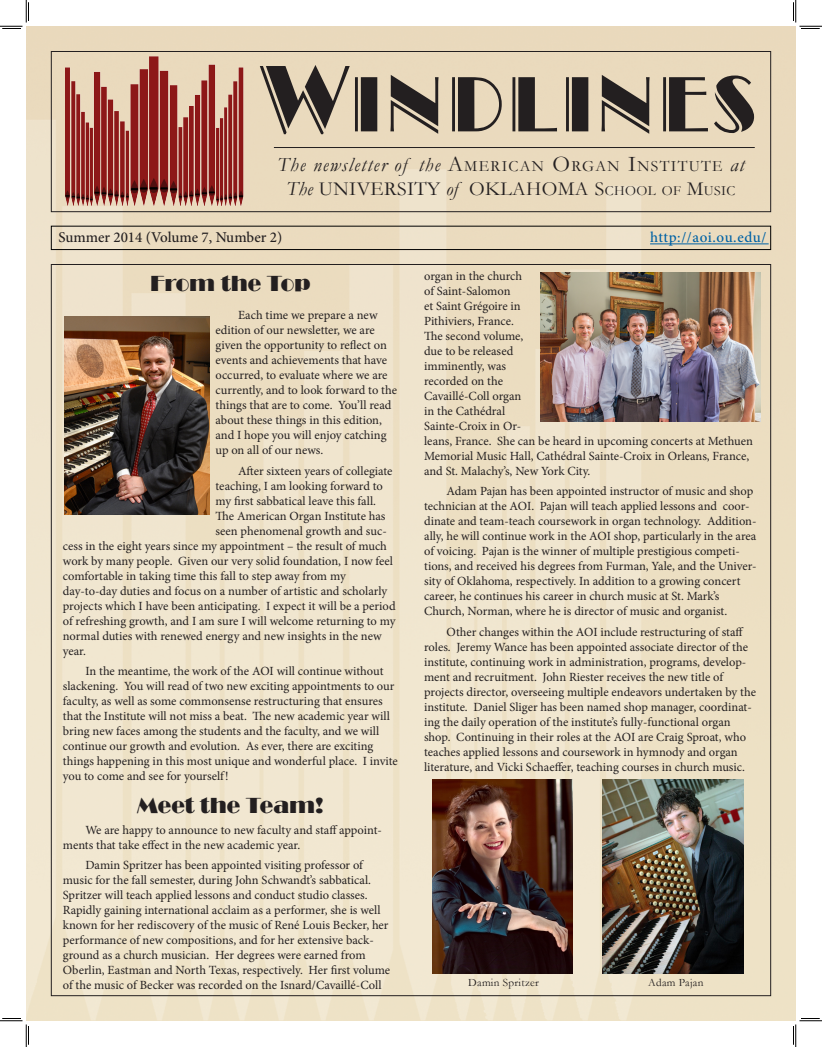
<style>
.page{position:relative;width:822px;height:1047px;background:#fff}
.page>*{position:absolute;margin:0;border:0;box-sizing:border-box;transform-origin:0 0}
.t1{font:98px "Broadway Engraved Caps";letter-spacing:.05em;color:#231f20;scale:.89 1}
.t2{font:22.5px "Broadway";color:#231f20}
.t3{font:italic 20px "Garamond";letter-spacing:.06em;color:#231f20}
.t4{font:20px "Garamond";letter-spacing:.02em;color:#231f20}
.t5{font:500 15px "Minion Pro";color:#231f20}
.t6{font:500 15px "Minion Pro";letter-spacing:.03em;color:#0062a5}
.t7{font:12.5px/15px "Minion Pro";letter-spacing:-.005em;color:#231f20}
._10_pt__text{font:11.25px "Garamond";letter-spacing:.025em;color:#231f20}
.s1{font-style:normal;font-size:22.5px}
.s2{font-style:normal;font-size:15.75px}
.s3{font-style:italic}
.s4{font-style:inherit}
.s5{font-size:14px}
</style>
<div class="page">
<img style="left:26px;top:26px;width:770px;height:995px">
<hr style="left:650px;top:244px;width:119px;height:1px;background:#0062a5">
<div style="left:51px;top:226px;width:720px;height:24px;border:1px solid #000"></div>
<img style="left:65px;top:57px;width:179px;height:148px">
<div style="left:51px;top:51px;width:720px;height:161px;border:1px solid #231f20"></div>
<hr style="left:274px;top:147px;width:481px;height:1px;background:#231f20">
<img style="left:433px;top:779px;width:140px;height:194px">
<img style="left:603px;top:779px;width:141px;height:194px">
<img style="left:65px;top:316px;width:145px;height:199px">
<img style="left:540px;top:273px;width:220px;height:148px">
<svg style="left:0;top:0;width:29px;height:29px"></svg>
<svg style="left:0;top:1018px;width:29px;height:29px"></svg>
<svg style="left:793px;top:0;width:29px;height:29px"></svg>
<svg style="left:793px;top:1018px;width:29px;height:29px"></svg>
<p class="t1" style="left:261px;top:42px;width:558px">Windlines</p>
<p class="t3" style="left:277px;top:153px;width:469px">The newsletter of the <span class="s1">A</span><span class="s2">MERICAN</span> <span class="s1">O</span><span class="s2">RGAN</span> <span class="s1">I</span><span class="s2">NSTITUTE</span> at</p>
<p class="t4" style="left:286px;top:177px;width:451px"><span class="s3">The</span> UNIVERSITY <span class="s3">of</span> OKLAHOMA <span class="s4">S</span><span class="s5">CHOOL OF</span> <span class="s4">M</span><span class="s5">USIC</span></p>
<p class="t5" style="left:58px;top:227px;width:225px">Summer 2014 (Volume 7, Number 2)</p>
<p class="t6" style="left:650px;top:227px;width:118px">http://aoi.ou.edu/</p>
<p class="t2" style="left:150px;top:270px;width:162px">From the Top</p>
<p class="t7" style="left:216px;top:308px;width:183px;text-indent:22px">Each time we prepare a new edition of our newsletter, we are given the opportunity to reflect on events and achievements that have occurred, to evaluate where we are currently, and to look forward to the things that are to come. You’ll read about these things in this edition, and I hope you will enjoy catching up on all of our news.</p>
<p class="t7" style="left:238px;top:463px;width:156px">After sixteen years of collegiate</p>
<p class="t7" style="left:216px;top:478px;width:169px">teaching, I am looking forward to</p>
<p class="t7" style="left:216px;top:493px;width:162px">my first sabbatical leave this fall.</p>
<p class="t7" style="left:216px;top:508px;width:171px">The American Organ Institute has</p>
<p class="t7" style="left:216px;top:523px;width:173px">seen phenomenal growth and suc-</p>
<p class="t7" style="left:63px;top:538px;width:326px">cess in the eight years since my appointment – the result of much</p>
<p class="t7" style="left:63px;top:553px;width:331px">work by many people. Given our very solid foundation, I now feel</p>
<p class="t7" style="left:63px;top:568px;width:284px">comfortable in taking time this fall to step away from my</p>
<p class="t7" style="left:63px;top:583px;width:326px">day-to-day duties and focus on a number of artistic and scholarly</p>
<p class="t7" style="left:63px;top:598px;width:334px">projects which I have been anticipating. I expect it will be a period</p>
<p class="t7" style="left:63px;top:613px;width:334px">of refreshing growth, and I am sure I will welcome returning to my</p>
<p class="t7" style="left:63px;top:628px;width:320px">normal duties with renewed energy and new insights in the new</p>
<p class="t7" style="left:63px;top:643px;width:25px">year.</p>
<p class="t7" style="left:63px;top:664px;width:337px;text-indent:23px">In the meantime, the work of the AOI will continue without slackening. You will read of two new exciting appointments to our faculty, as well as some commonsense restructuring that ensures that the Institute will not miss a beat. The new academic year will bring new faces among the students and the faculty, and we will continue our growth and evolution. As ever, there are exciting things happening in this most unique and wonderful place. I invite you to come and see for yourself!</p>
<p class="t2" style="left:137px;top:792px;width:188px">Meet the Team!</p>
<p class="t7" style="left:63px;top:822px;width:321px;text-indent:23px">We are happy to announce to new faculty and staff appoint&shy;ments that take effect in the new academic year.</p>
<p class="t7" style="left:63px;top:858px;width:329px;text-indent:23px">Damin Spritzer has been appointed visiting professor of music for the fall semester, during John Schwandt’s sabbatical.<br>Spritzer will teach applied lessons and conduct studio classes.<br>Rapidly gaining international acclaim as a performer, she is well known for her rediscovery of the music of René Louis Becker, her performance of new compositions, and for her extensive back&shy;ground as a church musician. Her degrees were earned from Oberlin, Eastman and North Texas, respectively. Her first volume of the music of Becker was recorded on the Isnard/Cavaillé-Coll</p>
<p class="t7" style="left:424px;top:268px;width:330px">organ in the church<br>of Saint-Salomon<br>et Saint Grégoire in<br>Pithiviers, France.<br>The second volume,<br>due to be released<br>imminently, was<br>recorded on the<br>Cavaillé-Coll organ<br>in the Cathédral<br>Sainte-Croix in Or-<br>leans, France. She can be heard in upcoming concerts at Methuen<br>Memorial Music Hall, Cathédral Sainte-Croix in Orleans, France, and St. Malachy’s, New York City.</p>
<p class="t7" style="left:424px;top:484px;width:334px;text-indent:22px">Adam Pajan has been appointed instructor of music and shop technician at the AOI. Pajan will teach applied lessons and coor&shy;dinate and team-teach coursework in organ technology. Addition&shy;ally, he will continue work in the AOI shop, particularly in the area of voicing. Pajan is the winner of multiple prestigious competi&shy;tions, and received his degrees from Furman, Yale, and the Univer&shy;sity of Oklahoma, respectively. In addition to a growing concert career, he continues his career in church music at St. Mark’s Church, Norman, where he is director of music and organist.</p>
<p class="t7" style="left:424px;top:624px;width:333px;text-indent:22px">Other changes within the AOI include restructuring of staff roles. Jeremy Wance has been appointed associate director of the institute, continuing work in administration, programs, develop&shy;ment and recruitment. John Riester receives the new title of projects director, overseeing multiple endeavors undertaken by the institute. Daniel Sliger has been named shop manager, coordinat&shy;ing the daily operation of the institute’s fully-functional organ shop. Continuing in their roles at the AOI are Craig Sproat, who teaches applied lessons and coursework in hymnody and organ literature, and Vicki Schaeffer, teaching courses in church music.</p>
<p class="_10_pt__text" style="left:468px;top:976px;width:72px">Damin Spritzer</p>
<p class="_10_pt__text" style="left:648px;top:976px;width:57px">Adam Pajan</p>
</div>
